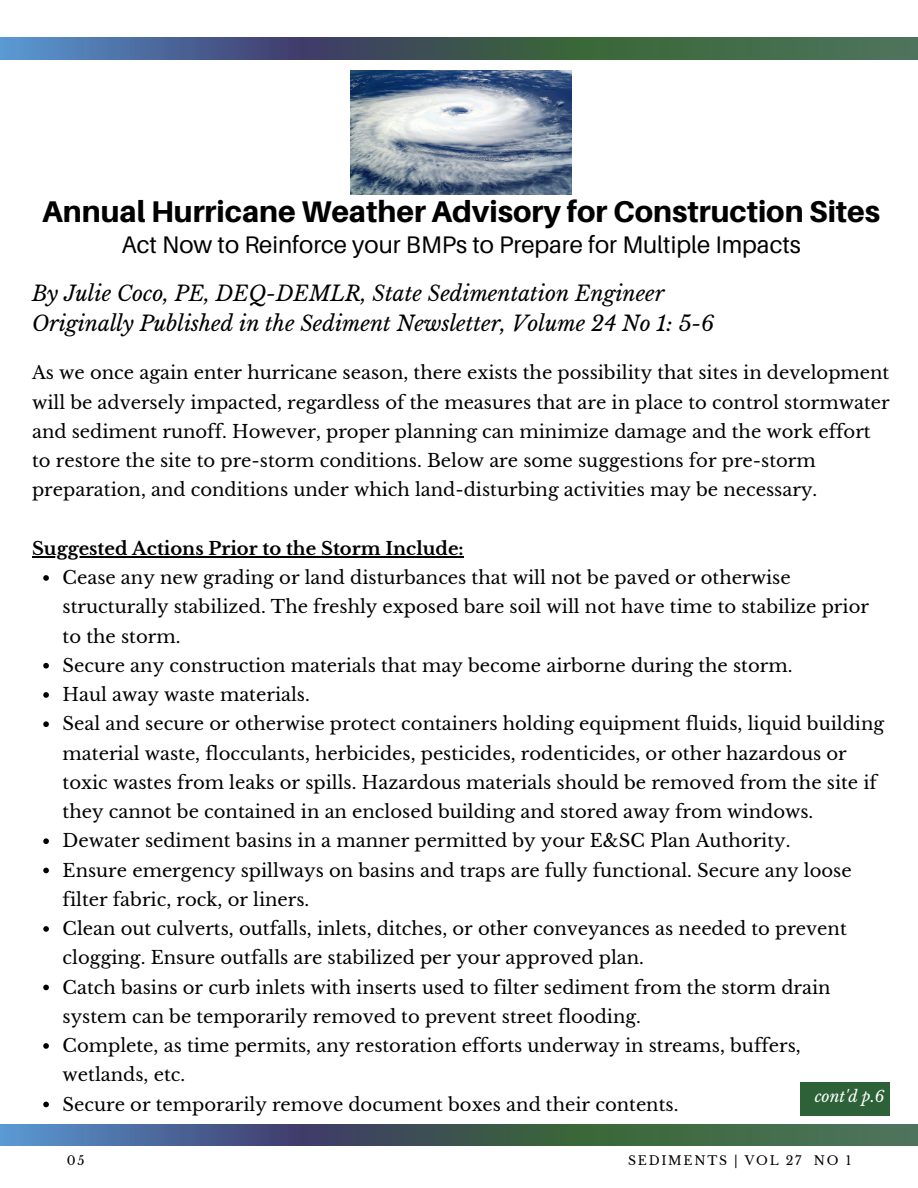
<style>
.page{position:relative;width:918px;height:1188px;background:#fff}
.page>*{position:absolute;margin:0;border:0;box-sizing:border-box;transform-origin:0 0}
.t1{font:800 30px "Aileron";color:#000}
.t2{font:24px "Aileron";color:#000}
.t3{font:italic 21px/29.2px "Libre Baskerville";color:#000}
.t4{font:18px/29.2px "Libre Baskerville";color:#000}
.t5{font:700 18px "Libre Baskerville";color:#000}
.t6{font:italic 15.6px "Libre Baskerville";color:#fff}
.t7{font:12.45px "Libre Baskerville";letter-spacing:.14em;color:#000}
</style>
<div class="page">
<div style="left:801px;top:1082px;width:89px;height:34px;background:#2d6238"></div>
<img style="left:0;top:38px;width:917px;height:21px">
<img style="left:0;top:1125px;width:918px;height:21px">
<hr style="left:32px;top:556px;width:432px;height:1px;background:#000">
<svg style="left:43px;top:575px;width:6px;height:6px"></svg>
<svg style="left:43px;top:663px;width:6px;height:6px"></svg>
<svg style="left:43px;top:692px;width:6px;height:6px"></svg>
<svg style="left:43px;top:721px;width:6px;height:6px"></svg>
<svg style="left:43px;top:838px;width:6px;height:6px"></svg>
<svg style="left:43px;top:868px;width:6px;height:5px"></svg>
<svg style="left:43px;top:926px;width:6px;height:6px"></svg>
<svg style="left:43px;top:985px;width:6px;height:5px"></svg>
<svg style="left:43px;top:1043px;width:6px;height:6px"></svg>
<svg style="left:43px;top:1102px;width:6px;height:5px"></svg>
<img style="left:351px;top:71px;width:220px;height:123px">
<p class="t1" style="left:42px;top:193px;width:840px">Annual Hurricane Weather Advisory for Construction Sites</p>
<p class="t2" style="left:122px;top:229px;width:681px">Act Now to Reinforce your BMPs to Prepare for Multiple Impacts</p>
<p class="t3" style="left:32px;top:279px;width:684px">By Julie Coco, PE, DEQ-DEMLR, State Sedimentation Engineer<br>Originally Published in the Sediment Newsletter, Volume 24 No 1: 5-6</p>
<h1 class="t4" style="left:32px;top:358px;width:859px">As we once again enter hurricane season, there exists the possibility that sites in development will be adversely impacted, regardless of the measures that are in place to control stormwater and sediment runoff. However, proper planning can minimize damage and the work effort to restore the site to pre-storm conditions. Below are some suggestions for pre-storm preparation, and conditions under which land-disturbing activities may be necessary.</h1>
<h2 class="t5" style="left:32px;top:537px;width:433px">Suggested Actions Prior to the Storm Include:</h2>
<h4 class="t4" style="left:63px;top:563px;width:808px">Cease any new grading or land disturbances that will not be paved or otherwise structurally stabilized. The freshly exposed bare soil will not have time to stabilize prior to the storm.</h4>
<h3 class="t4" style="left:63px;top:651px;width:731px">Secure any construction materials that may become airborne during the storm.</h3>
<p class="t4" style="left:63px;top:680px;width:249px">Haul away waste materials.</p>
<p class="t4" style="left:63px;top:709px;width:823px">Seal and secure or otherwise protect containers holding equipment fluids, liquid building material waste, flocculants, herbicides, pesticides, rodenticides, or other hazardous or toxic wastes from leaks or spills. Hazardous materials should be removed from the site if they cannot be contained in an enclosed building and stored away from windows.</p>
<p class="t4" style="left:63px;top:826px;width:729px">Dewater sediment basins in a manner permitted by your E&amp;SC Plan Authority.</p>
<p class="t4" style="left:63px;top:856px;width:791px">Ensure emergency spillways on basins and traps are fully functional. Secure any loose filter fabric, rock, or liners.</p>
<p class="t4" style="left:63px;top:914px;width:786px">Clean out culverts, outfalls, inlets, ditches, or other conveyances as needed to prevent clogging. Ensure outfalls are stabilized per your approved plan.</p>
<p class="t4" style="left:63px;top:973px;width:770px">Catch basins or curb inlets with inserts used to filter sediment from the storm drain system can be temporarily removed to prevent street flooding.</p>
<p class="t4" style="left:63px;top:1031px;width:740px">Complete, as time permits, any restoration efforts underway in streams, buffers, wetlands, etc.</p>
<p class="t4" style="left:63px;top:1090px;width:617px">Secure or temporarily remove document boxes and their contents.</p>
<p class="t6" style="left:815px;top:1087px;width:71px">cont'd p.6</p>
<p class="t7" style="left:67px;top:1153px;width:19px">05</p>
<h5 class="t7" style="left:628px;top:1153px;width:225px">SEDIMENTS | VOL 27 NO 1</h5>
</div>
